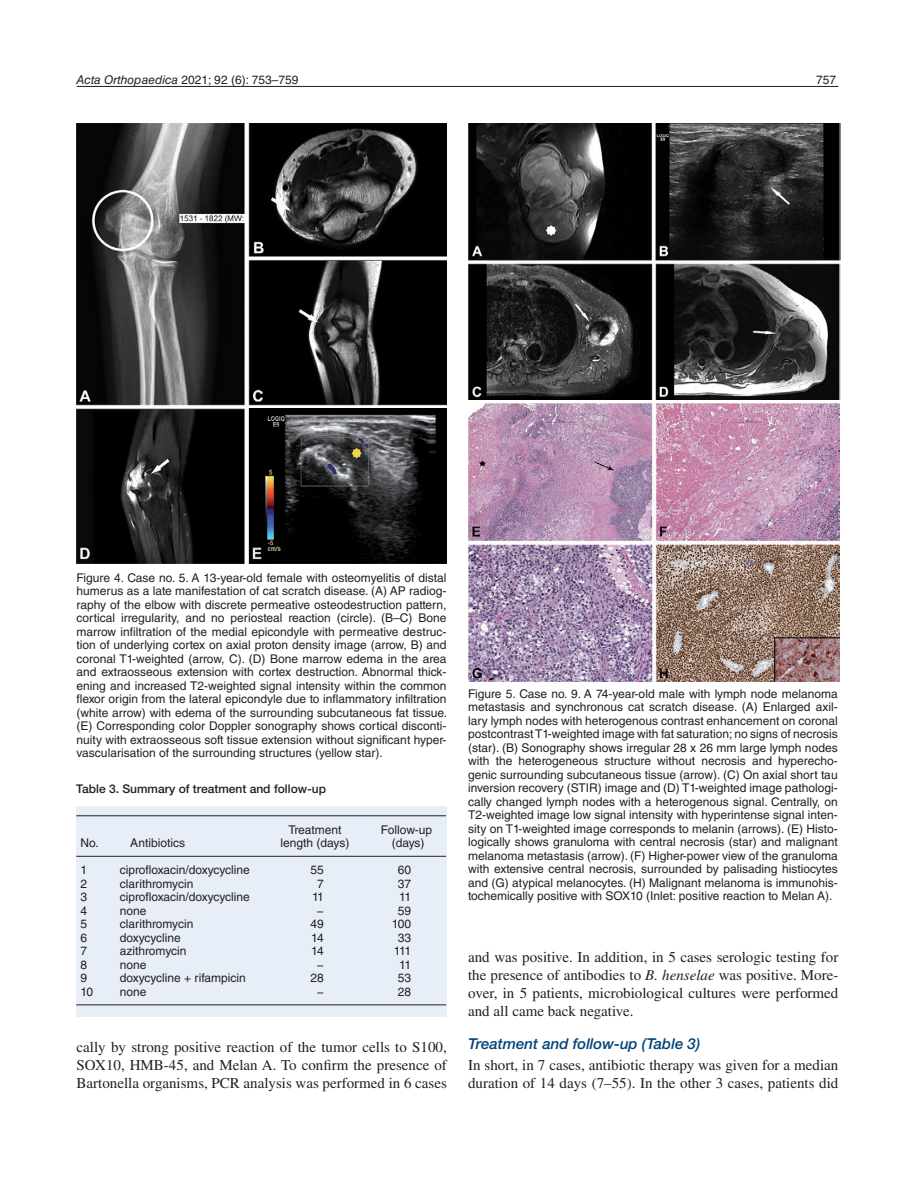
<style>
.page{position:relative;width:915px;height:1191px;background:#fff}
.page>*{position:absolute;margin:0;border:0;box-sizing:border-box;transform-origin:0 0}
.t1{font:15px/18px "Times";color:#231f20;text-align:justify}
.t2{font:italic 500 15px "Helvetica Neue LTW1 G";color:#004279}
.t3{font:12px/13.5px "Helvetica LT Std";color:#231f20;text-align:justify}
.t4{font:500 12px "Helvetica Neue LTW1 G";color:#231f20}
.s1{font-style:italic}
</style>
<div class="page">
<hr style="left:77px;top:86px;width:761px;height:1px;background:#231f20">
<img style="left:77px;top:123px;width:369px;height:440px">
<img style="left:250px;top:408px;width:196px;height:155px">
<img style="left:468px;top:123px;width:372px;height:277px">
<img style="left:468px;top:403px;width:370px;height:278px">
<div style="left:76px;top:806px;width:370px;height:211px;background:#e8eef8"></div>
<hr style="left:76px;top:815px;width:370px;height:1px;background:#231f20">
<hr style="left:76px;top:856px;width:370px;height:1px;background:#231f20">
<hr style="left:76px;top:1004px;width:370px;height:1px;background:#231f20">
<p class="t3" style="left:77px;top:73px;width:223px"><span class="s1">Acta Orthopaedica</span> 2021; 92 (6): 753–759</p>
<p class="t3" style="left:816px;top:73px;width:22px">757</p>
<p class="t3" style="left:77px;top:570px;width:372px">Figure 4. Case no. 5. A 13-year-old female with osteomyelitis of distal humerus as a late manifestation of cat scratch disease. (A) AP radiog&shy;raphy of the elbow with discrete permeative osteodestruction pattern, cortical irregularity, and no periosteal reaction (circle). (B–C) Bone marrow infiltration of the medial epicondyle with permeative destruc&shy;tion of underlying cortex on axial proton density image (arrow, B) and coronal T1-weighted (arrow, C). (D) Bone marrow edema in the area and extraosseous extension with cortex destruction. Abnormal thick&shy;ening and increased T2-weighted signal intensity within the common flexor origin from the lateral epicondyle due to inflammatory infiltration (white arrow) with edema of the surrounding subcutaneous fat tissue. (E) Corresponding color Doppler sonography shows cortical disconti&shy;nuity with extraosseous soft tissue extension without significant hyper&shy;vascularisation of the surrounding structures (yellow star).</p>
<p class="t4" style="left:76px;top:781px;width:251px">Table 3. Summary of treatment and follow-up</p>
<p class="t3" style="left:288px;top:822px;width:55px">Treatment</p>
<p class="t3" style="left:381px;top:822px;width:53px">Follow-up</p>
<p class="t3" style="left:80px;top:836px;width:20px">No.</p>
<p class="t3" style="left:130px;top:836px;width:56px">Antibiotics</p>
<p class="t3" style="left:280px;top:836px;width:70px">length (days)</p>
<p class="t3" style="left:392px;top:836px;width:34px">(days)</p>
<p class="t3" style="left:80px;top:863px;width:8px">1</p>
<p class="t3" style="left:120px;top:863px;width:132px">ciprofloxacin/doxycycline</p>
<p class="t3" style="left:310px;top:863px;width:15px">55</p>
<p class="t3" style="left:397px;top:863px;width:15px">60</p>
<p class="t3" style="left:80px;top:876px;width:8px">2</p>
<p class="t3" style="left:120px;top:876px;width:75px">clarithromycin</p>
<p class="t3" style="left:317px;top:876px;width:8px">7</p>
<p class="t3" style="left:397px;top:876px;width:15px">37</p>
<p class="t3" style="left:80px;top:890px;width:8px">3</p>
<p class="t3" style="left:120px;top:890px;width:132px">ciprofloxacin/doxycycline</p>
<p class="t3" style="left:312px;top:890px;width:13px">11</p>
<p class="t3" style="left:399px;top:890px;width:13px">11</p>
<p class="t3" style="left:80px;top:903px;width:8px">4</p>
<p class="t3" style="left:120px;top:903px;width:28px">none</p>
<p class="t3" style="left:317px;top:903px;width:9px">−</p>
<p class="t3" style="left:397px;top:903px;width:15px">59</p>
<p class="t3" style="left:80px;top:917px;width:8px">5</p>
<p class="t3" style="left:120px;top:917px;width:75px">clarithromycin</p>
<p class="t3" style="left:310px;top:917px;width:15px">49</p>
<p class="t3" style="left:391px;top:917px;width:21px">100</p>
<p class="t3" style="left:80px;top:930px;width:8px">6</p>
<p class="t3" style="left:120px;top:930px;width:63px">doxycycline</p>
<p class="t3" style="left:311px;top:930px;width:14px">14</p>
<p class="t3" style="left:397px;top:930px;width:15px">33</p>
<p class="t3" style="left:80px;top:944px;width:8px">7</p>
<p class="t3" style="left:120px;top:944px;width:68px">azithromycin</p>
<p class="t3" style="left:311px;top:944px;width:14px">14</p>
<p class="t3" style="left:393px;top:944px;width:19px">111</p>
<p class="t3" style="left:80px;top:957px;width:8px">8</p>
<p class="t3" style="left:120px;top:957px;width:28px">none</p>
<p class="t3" style="left:317px;top:957px;width:9px">−</p>
<p class="t3" style="left:399px;top:957px;width:13px">11</p>
<p class="t3" style="left:80px;top:971px;width:8px">9</p>
<p class="t3" style="left:120px;top:971px;width:127px">doxycycline + rifampicin</p>
<p class="t3" style="left:310px;top:971px;width:15px">28</p>
<p class="t3" style="left:397px;top:971px;width:15px">53</p>
<p class="t3" style="left:80px;top:984px;width:14px">10</p>
<p class="t3" style="left:120px;top:984px;width:28px">none</p>
<p class="t3" style="left:317px;top:984px;width:9px">−</p>
<p class="t3" style="left:397px;top:984px;width:15px">28</p>
<p class="t1" style="left:77px;top:1037px;width:371px">cally by strong positive reaction of the tumor cells to S100, SOX10, HMB-45, and Melan A. To confirm the presence of Bartonella organisms, PCR analysis was performed in 6 cases</p>
<p class="t3" style="left:468px;top:686px;width:371px">Figure 5. Case no. 9. A 74-year-old male with lymph node melanoma metastasis and synchronous cat scratch disease. (A) Enlarged axil&shy;lary lymph nodes with heterogenous contrast enhancement on coronal postcontrast T1-weighted image with fat saturation; no signs of necrosis (star). (B) Sonography shows irregular 28 x 26 mm large lymph nodes with the heterogeneous structure without necrosis and hyperecho&shy;genic surrounding subcutaneous tissue (arrow). (C) On axial short tau inversion recovery (STIR) image and (D) T1-weighted image pathologi&shy;cally changed lymph nodes with a heterogenous signal. Centrally, on T2-weighted image low signal intensity with hyperintense signal inten&shy;sity on T1-weighted image corresponds to melanin (arrows). (E) Histo&shy;logically shows granuloma with central necrosis (star) and malignant melanoma metastasis (arrow). (F) Higher-power view of the granuloma with extensive central necrosis, surrounded by palisading histiocytes and (G) atypical melanocytes. (H) Malignant melanoma is immunohis&shy;tochemically positive with SOX10 (Inlet: positive reaction to Melan A).</p>
<p class="t1" style="left:468px;top:947px;width:371px">and was positive. In addition, in 5 cases serologic testing for the presence of antibodies to <span class="s1">B. henselae</span> was positive. More&shy;over, in 5 patients, microbiological cultures were performed and all came back negative.</p>
<p class="t2" style="left:468px;top:1034px;width:233px">Treatment and follow-up (Table 3)</p>
<p class="t1" style="left:468px;top:1055px;width:371px">In short, in 7 cases, antibiotic therapy was given for a median duration of 14 days (7–55). In the other 3 cases, patients did</p>
</div>
